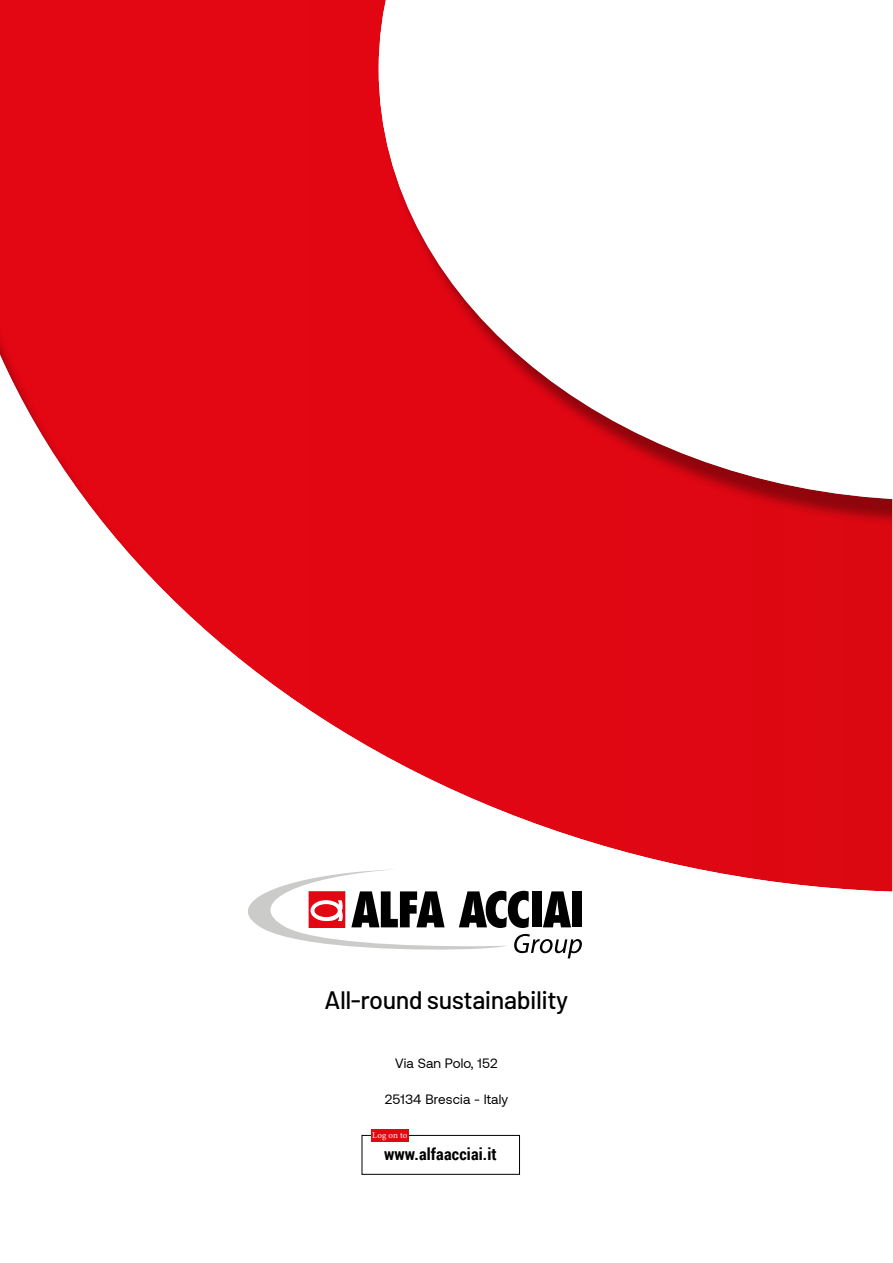
<style>
.page{position:relative;width:893px;height:1263px;background:#fff}
.page>*{position:absolute;margin:0;border:0;box-sizing:border-box;transform-origin:0 0}
.t1{font:500 25.35px "Barlow";letter-spacing:-.02em;color:#000}
.t2{font:700 16.5px "Roboto Condensed";letter-spacing:.01em;color:#000}
.t3{font:13.5px "Aeonik";letter-spacing:.01em;color:#000}
.t4{font:9px "Minion Pro";letter-spacing:.005em;color:#fff}
</style>
<div class="page">
<div style="left:0;top:0;width:893px;height:893px;background:#000;opacity:.35"></div>
<hr style="left:892px;top:480px;width:1px;height:500px;background:#fff">
<div style="left:362px;top:1135px;width:158px;height:40px;border:1px solid #000"></div>
<div style="left:371px;top:1129px;width:38px;height:13px;background:#e30613"></div>
<svg style="left:248px;top:869px;width:334px;height:89px"></svg>
<h1 class="t1" style="left:325px;top:981px;width:245px">All-round sustainability</h1>
<p class="t3" style="left:395px;top:1056px;width:104px">Via San Polo, 152</p>
<p class="t3" style="left:385px;top:1092px;width:125px">25134 Brescia - Italy</p>
<p class="t4" style="left:372px;top:1129px;width:37px">Log on to</p>
<p class="t2" style="left:384px;top:1143px;width:114px">www.alfaacciai.it</p>
</div>
